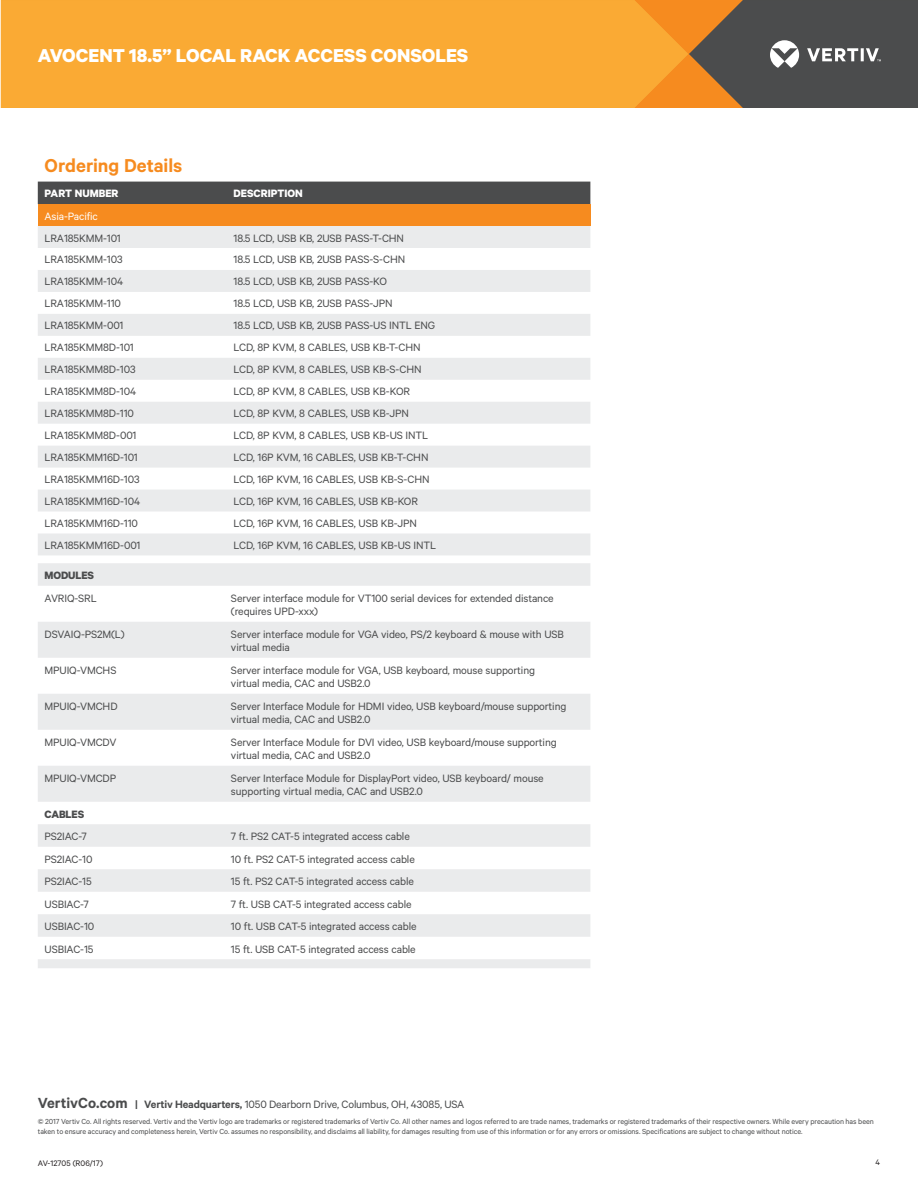
<style>
.page{position:relative;width:918px;height:1188px;background:#fff}
.page>*{position:absolute;margin:0;border:0;box-sizing:border-box;transform-origin:0 0}
.t1{font:700 21px "Calibre";color:#fff}
.t2{font:600 21px "Calibre";letter-spacing:-.005em;color:#f68b1f}
.t3{font:12px/13.5px "Calibre";letter-spacing:-.01em;color:#4b4c4d}
.t4{font:700 12px "Calibre";color:#fff}
.t5{font:700 12px "Calibre";letter-spacing:-.01em;color:#4b4c4d}
.t6{font:12px "Calibre";letter-spacing:-.01em;color:#fff}
.t7{font:9px "Calibre";color:#231f20}
.t8{font:8.25px/9.8px "Calibre";letter-spacing:-.01em;color:#4b4c4d}
.s1{font-weight:600;font-size:16.5px}
.s2{font-weight:600}
</style>
<div class="page">
<div style="left:1px;top:0;width:634px;height:108px;background:#faaa34"></div>
<svg style="left:635px;top:0;width:283px;height:108px;background:#816647"></svg>
<div style="left:38px;top:182px;width:552px;height:22px;background:#4b4c4d"></div>
<div style="left:38px;top:204px;width:552px;height:22px;background:#f68b1f"></div>
<svg style="left:38px;top:226px;width:552px;height:329px;fill:#eaebec"></svg>
<svg style="left:38px;top:563px;width:552px;height:405px;fill:#efeff0"></svg>
<h1 class="t1" style="left:38px;top:43px;width:432px">AVOCENT 18.5” LOCAL RACK ACCESS CONSOLES</h1>
<h1 class="t2" style="left:45px;top:153px;width:139px">Ordering Details</h1>
<p class="t4" style="left:45px;top:186px;width:75px">PART NUMBER</p>
<p class="t4" style="left:234px;top:186px;width:71px">DESCRIPTION</p>
<p class="t6" style="left:45px;top:209px;width:55px">Asia-Pacific</p>
<p class="t3" style="left:45px;top:231px;width:78px">LRA185KMM-101</p>
<p class="t3" style="left:234px;top:231px;width:172px">18.5 LCD, USB KB, 2USB PASS-T-CHN</p>
<p class="t3" style="left:45px;top:253px;width:80px">LRA185KMM-103</p>
<p class="t3" style="left:234px;top:253px;width:173px">18.5 LCD, USB KB, 2USB PASS-S-CHN</p>
<p class="t3" style="left:45px;top:275px;width:80px">LRA185KMM-104</p>
<p class="t3" style="left:234px;top:275px;width:155px">18.5 LCD, USB KB, 2USB PASS-KO</p>
<p class="t3" style="left:45px;top:296px;width:78px">LRA185KMM-110</p>
<p class="t3" style="left:234px;top:296px;width:161px">18.5 LCD, USB KB, 2USB PASS-JPN</p>
<p class="t3" style="left:45px;top:318px;width:81px">LRA185KMM-001</p>
<p class="t3" style="left:234px;top:318px;width:203px">18.5 LCD, USB KB, 2USB PASS-US INTL ENG</p>
<p class="t3" style="left:45px;top:340px;width:91px">LRA185KMM8D-101</p>
<p class="t3" style="left:234px;top:340px;width:188px">LCD, 8P KVM, 8 CABLES, USB KB-T-CHN</p>
<p class="t3" style="left:45px;top:362px;width:93px">LRA185KMM8D-103</p>
<p class="t3" style="left:234px;top:362px;width:190px">LCD, 8P KVM, 8 CABLES, USB KB-S-CHN</p>
<p class="t3" style="left:45px;top:384px;width:93px">LRA185KMM8D-104</p>
<p class="t3" style="left:234px;top:384px;width:178px">LCD, 8P KVM, 8 CABLES, USB KB-KOR</p>
<p class="t3" style="left:45px;top:406px;width:91px">LRA185KMM8D-110</p>
<p class="t3" style="left:234px;top:406px;width:177px">LCD, 8P KVM, 8 CABLES, USB KB-JPN</p>
<p class="t3" style="left:45px;top:428px;width:94px">LRA185KMM8D-001</p>
<p class="t3" style="left:234px;top:428px;width:196px">LCD, 8P KVM, 8 CABLES, USB KB-US INTL</p>
<p class="t3" style="left:45px;top:450px;width:95px">LRA185KMM16D-101</p>
<p class="t3" style="left:234px;top:450px;width:196px">LCD, 16P KVM, 16 CABLES, USB KB-T-CHN</p>
<p class="t3" style="left:45px;top:472px;width:97px">LRA185KMM16D-103</p>
<p class="t3" style="left:234px;top:472px;width:198px">LCD, 16P KVM, 16 CABLES, USB KB-S-CHN</p>
<p class="t3" style="left:45px;top:494px;width:97px">LRA185KMM16D-104</p>
<p class="t3" style="left:234px;top:494px;width:186px">LCD, 16P KVM, 16 CABLES, USB KB-KOR</p>
<p class="t3" style="left:45px;top:516px;width:95px">LRA185KMM16D-110</p>
<p class="t3" style="left:234px;top:516px;width:185px">LCD, 16P KVM, 16 CABLES, USB KB-JPN</p>
<p class="t3" style="left:45px;top:538px;width:98px">LRA185KMM16D-001</p>
<p class="t3" style="left:234px;top:538px;width:204px">LCD, 16P KVM, 16 CABLES, USB KB-US INTL</p>
<p class="t5" style="left:45px;top:568px;width:51px">MODULES</p>
<p class="t3" style="left:45px;top:591px;width:54px">AVRIQ-SRL</p>
<p class="t3" style="left:231px;top:591px;width:324px">Server interface module for VT100 serial devices for extended distance (requires UPD-xxx)</p>
<p class="t3" style="left:45px;top:627px;width:82px">DSVAIQ-PS2M(L)</p>
<p class="t3" style="left:231px;top:627px;width:334px">Server interface module for VGA video, PS/2 keyboard &amp; mouse with USB virtual media</p>
<p class="t3" style="left:45px;top:663px;width:73px">MPUIQ-VMCHS</p>
<p class="t3" style="left:231px;top:663px;width:306px">Server interface module for VGA, USB keyboard, mouse supporting virtual media, CAC and USB2.0</p>
<p class="t3" style="left:45px;top:699px;width:75px">MPUIQ-VMCHD</p>
<p class="t3" style="left:231px;top:699px;width:337px">Server Interface Module for HDMI video, USB keyboard/mouse supporting virtual media, CAC and USB2.0</p>
<p class="t3" style="left:45px;top:735px;width:74px">MPUIQ-VMCDV</p>
<p class="t3" style="left:231px;top:735px;width:327px">Server Interface Module for DVI video, USB keyboard/mouse supporting virtual media, CAC and USB2.0</p>
<p class="t3" style="left:45px;top:771px;width:73px">MPUIQ-VMCDP</p>
<p class="t3" style="left:231px;top:771px;width:314px">Server Interface Module for DisplayPort video, USB keyboard/ mouse supporting virtual media, CAC and USB2.0</p>
<p class="t5" style="left:45px;top:806px;width:41px">CABLES</p>
<p class="t3" style="left:45px;top:829px;width:44px">PS2IAC-7</p>
<p class="t3" style="left:231px;top:829px;width:180px">7 ft. PS2 CAT-5 integrated access cable</p>
<p class="t3" style="left:45px;top:852px;width:50px">PS2IAC-10</p>
<p class="t3" style="left:231px;top:852px;width:185px">10 ft. PS2 CAT-5 integrated access cable</p>
<p class="t3" style="left:45px;top:874px;width:49px">PS2IAC-15</p>
<p class="t3" style="left:231px;top:874px;width:185px">15 ft. PS2 CAT-5 integrated access cable</p>
<p class="t3" style="left:45px;top:897px;width:46px">USBIAC-7</p>
<p class="t3" style="left:231px;top:897px;width:182px">7 ft. USB CAT-5 integrated access cable</p>
<p class="t3" style="left:45px;top:919px;width:51px">USBIAC-10</p>
<p class="t3" style="left:231px;top:919px;width:187px">10 ft. USB CAT-5 integrated access cable</p>
<p class="t3" style="left:45px;top:942px;width:50px">USBIAC-15</p>
<p class="t3" style="left:231px;top:942px;width:186px">15 ft. USB CAT-5 integrated access cable</p>
<p class="t3" style="left:38px;top:1097px;width:428px"><span class="s1">VertivCo.com</span> <span class="s2">| Vertiv Headquarters,</span> 1050 Dearborn Drive, Columbus, OH, 43085, USA</p>
<p class="t8" style="left:38px;top:1117px;width:838px">© 2017 Vertiv Co. All rights reserved. Vertiv and the Vertiv logo are trademarks or registered trademarks of Vertiv Co. All other names and logos referred to are trade names, trademarks or registered trademarks of their respective owners. While every precaution has been taken to ensure accuracy and completeness herein, Vertiv Co. assumes no responsibility, and disclaims all liability, for damages resulting from use of this information or for any errors or omissions. Specifications are subject to change without notice.</p>
<p class="t7" style="left:38px;top:1158px;width:67px">AV-12705 (R06/17)</p>
<p class="t7" style="left:876px;top:1157px;width:6px">4</p>
</div>
